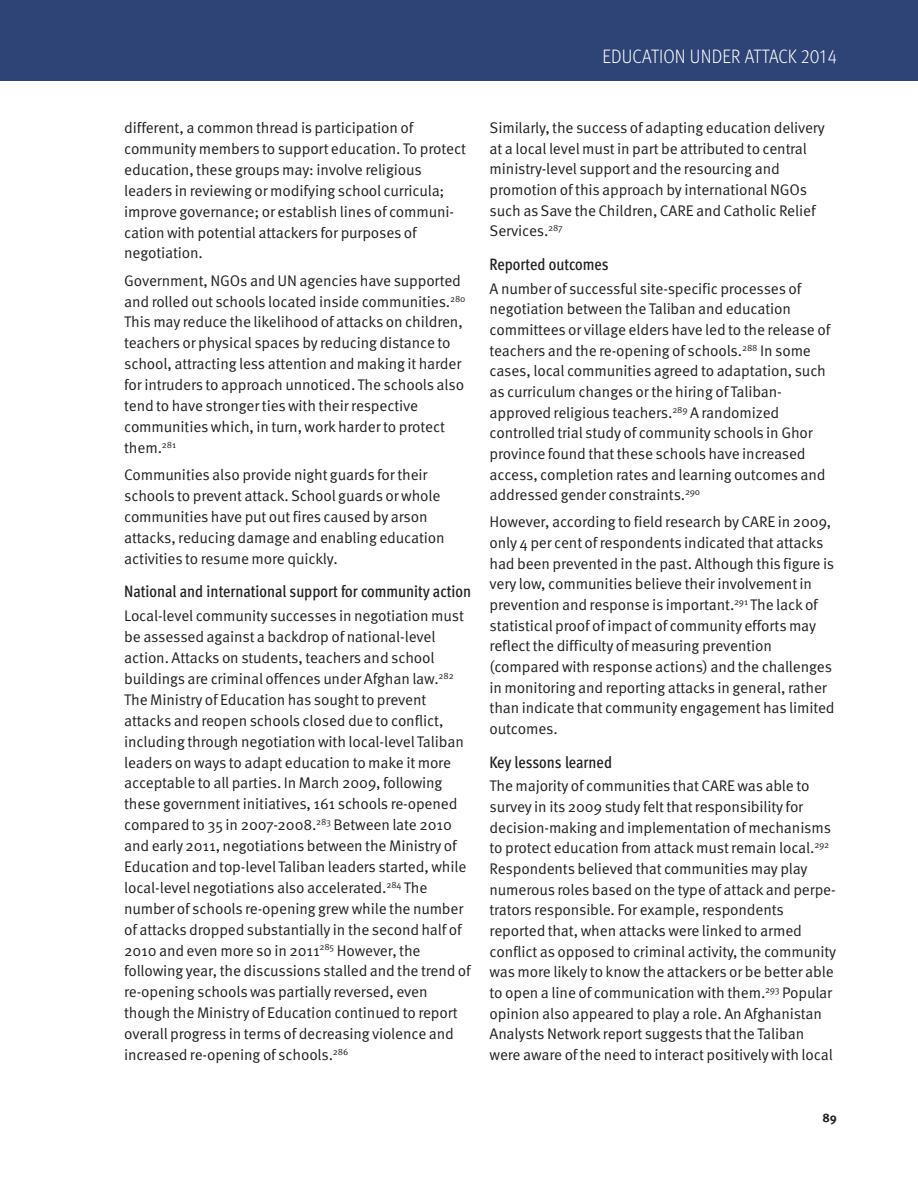
<style>
.page{position:relative;width:918px;height:1188px;background:#fff}
.page>*{position:absolute;margin:0;border:0;box-sizing:border-box;transform-origin:0 0}
.t1{font:300 19.5px "Meta Pro";letter-spacing:.01em;color:#fff;scale:.9 1}
.t2{font:500 condensed 16.5px "Meta Pro";color:#231f20}
.t3{font:15.3px/20.9px "Meta Pro Norm";letter-spacing:-.01em;color:#231f20}
.t4{font:700 12.3px "Meta Pro";color:#231f20}
</style>
<div class="page">
<div style="left:0;top:0;width:918px;height:81px;background:#2e4376"></div>
<hr style="left:0;top:0;width:1px;height:81px;background:#0c0707">
<p class="t1" style="left:602px;top:49px;width:262px">EDUCATION UNDER ATTACK 2014</p>
<p class="t3" style="left:124px;top:119px;width:343px">different, a common thread is participation of community members to support education. To protect education, these groups may: involve religious leaders in reviewing or modifying school curricula; improve governance; or establish lines of communi&shy;cation with potential attackers for purposes of negotiation.</p>
<p class="t3" style="left:124px;top:271px;width:343px">Government, NGOs and UN agencies have supported and rolled out schools located inside communities.<sup>280<br></sup>This may reduce the likelihood of attacks on children, teachers or physical spaces by reducing distance to school, attracting less attention and making it harder for intruders to approach unnoticed. The schools also tend to have stronger ties with their respective communities which, in turn, work harder to protect them.<sup>281</sup></p>
<p class="t3" style="left:124px;top:465px;width:322px">Communities also provide night guards for their schools to prevent attack. School guards or whole communities have put out fires caused by arson attacks, reducing damage and enabling education activities to resume more quickly.</p>
<p class="t2" style="left:124px;top:585px;width:349px">National and international support for community action</p>
<p class="t3" style="left:124px;top:607px;width:348px">Local-level community successes in negotiation must be assessed against a backdrop of national-level action. Attacks on students, teachers and school buildings are criminal offences under Afghan law.<sup>282<br></sup>The Ministry of Education has sought to prevent attacks and reopen schools closed due to conflict, including through negotiation with local-level Taliban leaders on ways to adapt education to make it more acceptable to all parties. In March 2009, following these government initiatives, 161 schools re-opened compared to 35 in 2007-2008.<sup>283</sup> Between late 2010 and early 2011, negotiations between the Ministry of Education and top-level Taliban leaders started, while local-level negotiations also accelerated.<sup>284</sup> The number of schools re-opening grew while the number of attacks dropped substantially in the second half of 2010 and even more so in 2011<sup>285</sup> However, the following year, the discussions stalled and the trend of re-opening schools was partially reversed, even though the Ministry of Education continued to report overall progress in terms of decreasing violence and increased re-opening of schools.<sup>286</sup></p>
<p class="t3" style="left:490px;top:119px;width:337px">Similarly, the success of adapting education delivery at a local level must in part be attributed to central ministry-level support and the resourcing and promotion of this approach by international NGOs such as Save the Children, CARE and Catholic Relief Services.<sup>287</sup></p>
<p class="t2" style="left:490px;top:258px;width:121px">Reported outcomes</p>
<p class="t3" style="left:490px;top:279px;width:342px">A number of successful site-specific processes of negotiation between the Taliban and education committees or village elders have led to the release of teachers and the re-opening of schools.<sup>288</sup> In some cases, local communities agreed to adaptation, such as curriculum changes or the hiring of Taliban&shy;approved religious teachers.<sup>289</sup> A randomized controlled trial study of community schools in Ghor province found that these schools have increased access, completion rates and learning outcomes and addressed gender constraints.<sup>290</sup></p>
<p class="t3" style="left:490px;top:513px;width:347px">However, according to field research by CARE in 2009, only 4 per cent of respondents indicated that attacks had been prevented in the past. Although this figure is very low, communities believe their involvement in prevention and response is important.<sup>291</sup> The lack of statistical proof of impact of community efforts may reflect the difficulty of measuring prevention (compared with response actions) and the challenges in monitoring and reporting attacks in general, rather than indicate that community engagement has limited outcomes.</p>
<p class="t2" style="left:490px;top:756px;width:124px">Key lessons learned</p>
<p class="t3" style="left:490px;top:777px;width:348px">The majority of communities that CARE was able to survey in its 2009 study felt that responsibility for decision-making and implementation of mechanisms to protect education from attack must remain local.<sup>292<br></sup>Respondents believed that communities may play numerous roles based on the type of attack and perpe&shy;trators responsible. For example, respondents reported that, when attacks were linked to armed conflict as opposed to criminal activity, the community was more likely to know the attackers or be better able to open a line of communication with them.<sup>293</sup> Popular opinion also appeared to play a role. An Afghanistan Analysts Network report suggests that the Taliban were aware of the need to interact positively with local</p>
<p class="t4" style="left:822px;top:1113px;width:16px">89</p>
</div>
